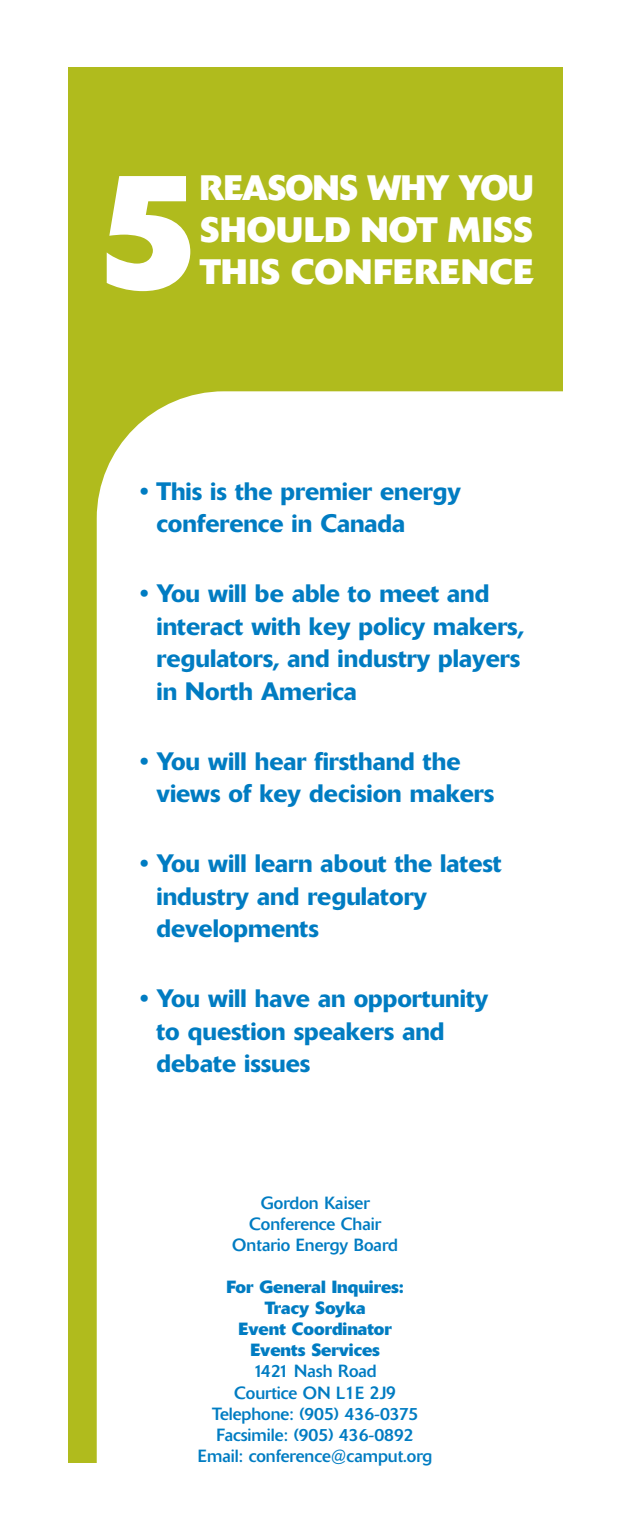
<style>
.page{position:relative;width:630px;height:1530px;background:#fff}
.page>*{position:absolute;margin:0;border:0;box-sizing:border-box;transform-origin:0 0}
.t1{font:700 164.75px "Delta";color:#fff}
.t2{font:700 35px/42px "Delta";letter-spacing:.01em;color:#fff;text-align:justify;scale:.96 1}
.t3{font:500 25px/32.5px "Delta";color:#007cc2}
.t4{font:17.5px/21.2px "Delta";color:#007cc2;text-align:center}
.t5{font:700 17.5px/21px "Delta";color:#007cc2;text-align:center}
.s1{font-size:18.25px}
</style>
<div class="page">
<div style="left:69px;top:68px;width:493px;height:1394px;background:#b0bb1d"></div>
<div style="left:97px;top:391px;width:466px;height:1071px;background:#fff"></div>
<h1 class="t1" style="left:97px;top:172px;width:105px">5</h1>
<h2 class="t2" style="left:200px;top:170px;width:349px">REASONS WHY YOU SHOULD NOT MISS THIS CONFERENCE</h2>
<p class="t3" style="left:156px;top:477px;width:306px;text-indent:-16px">• This is the premier energy conference in Canada</p>
<p class="t3" style="left:156px;top:579px;width:369px;text-indent:-16px">• You will be able to meet and interact with key policy makers, regulators, and industry players in North America</p>
<p class="t3" style="left:156px;top:747px;width:339px;text-indent:-16px">• You will hear firsthand the views of key decision makers</p>
<p class="t3" style="left:156px;top:849px;width:348px;text-indent:-16px">• You will learn about the latest industry and regulatory developments</p>
<p class="t3" style="left:156px;top:984px;width:334px;text-indent:-16px">• You will have an opportunity to question speakers and debate issues</p>
<p class="t4" style="left:232px;top:1194px;width:167px">Gordon Kaiser<br>Conference Chair<br>Ontario Energy Board</p>
<p class="t5" style="left:226px;top:1278px;width:179px">For General Inquires:<br>Tracy Soyka<br>Event Coordinator<br>Events Services</p>
<p class="t4" style="left:198px;top:1362px;width:236px">1421 Nash Road<br>Courtice ON L<span class="s1">1</span>E <span class="s1">2</span>J<span class="s1">9<br></span>Telephone: (905) 436-0375<br>Facsimile: (905) 436-0892<br>Email: conference@camput.org</p>
</div>
